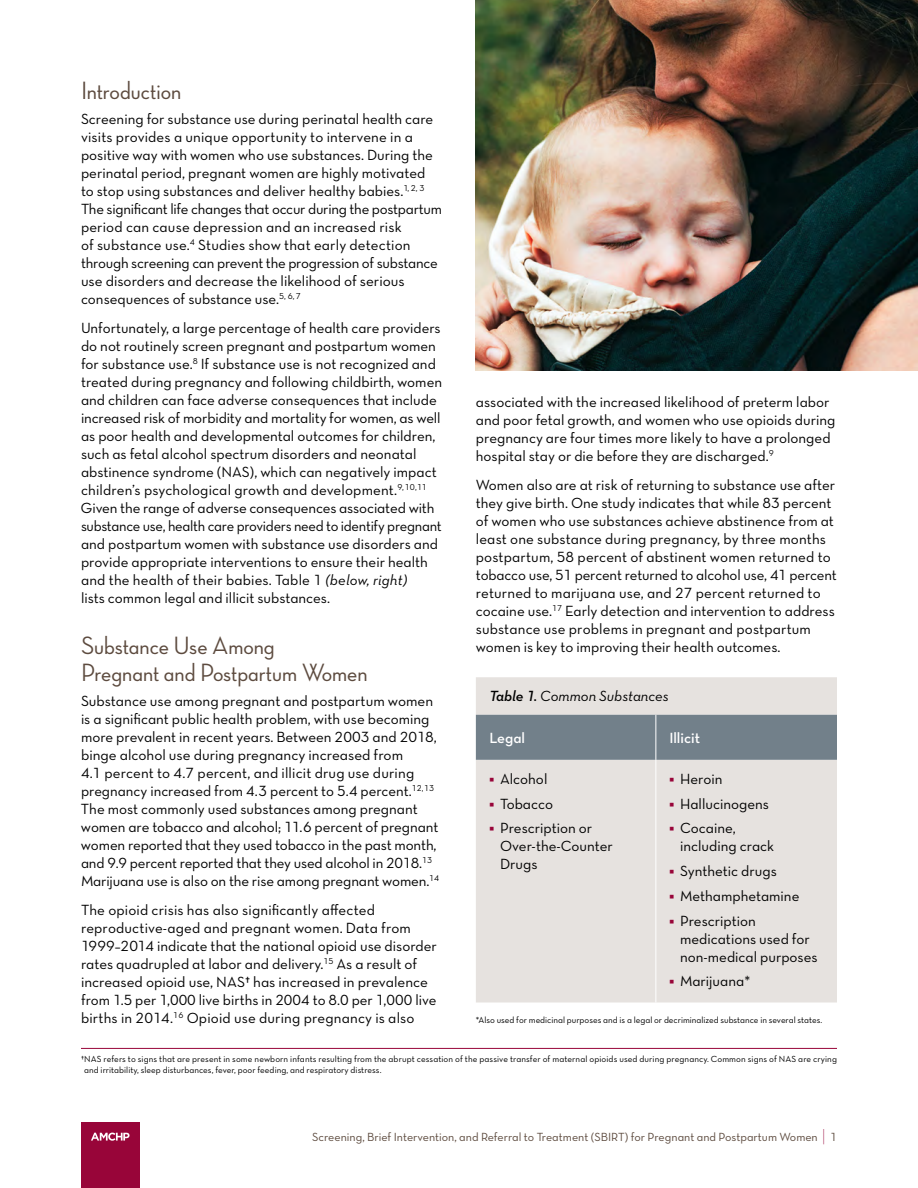
<style>
.page{position:relative;width:918px;height:1188px;background:#fff}
.page>*{position:absolute;margin:0;border:0;box-sizing:border-box;transform-origin:0 0}
.t1{font:25.5px/27px "Neutra Disp Medium Alt";color:#5d4b3f}
.t2{font:15px/18px "Neutra Text TF Book Alt";color:#000}
.t3{font:15px "Neutra Text TF Book Italic Alt";color:#000}
.t4{font:15px "Neutra Text TF Demi Alt";color:#fff}
.t5{font:12px "Neutra Text TF Book Alt";color:#5d4b3f}
.t6{font:9px/10.8px "Neutra Text TF Book Alt";letter-spacing:.005em;color:#000}
.s1{font-family:"Neutra Text TF Book Italic Alt"}
.s2{font-family:"Neutra Text TF Demi Italic Alt"}
.s3{color:#980539}
.s4{font-family:"Neutra Text TF Light Alt";font-size:18px;color:#980539}
</style>
<div class="page">
<div style="left:81px;top:1123px;width:58px;height:65px;background:#980539"></div>
<svg style="left:91px;top:1133px;width:39px;height:8px"></svg>
<hr style="left:81px;top:1048px;width:756px;height:1px;background:#980539">
<div style="left:476px;top:677px;width:361px;height:326px;background:#e6e2df"></div>
<div style="left:476px;top:715px;width:361px;height:45px;background:#72808a"></div>
<hr style="left:655px;top:715px;width:1px;height:45px;background:#fff">
<hr style="left:655px;top:760px;width:1px;height:243px;background:#fff">
<img style="left:476px;top:0;width:442px;height:371px">
<h1 class="t1" style="left:81px;top:77px;width:102px">Introduction</h1>
<p class="t2" style="left:81px;top:110px;width:363px">Screening for substance use during perinatal health care visits provides a unique opportunity to intervene in a positive way with women who use substances. During the perinatal period, pregnant women are highly motivated to stop using substances and deliver healthy babies.<sup>1,</sup> <sup>2,</sup> <sup>3<br></sup>The significant life changes that occur during the postpartum period can cause depression and an increased risk<br>of substance use.<sup>4</sup> Studies show that early detection through screening can prevent the progression of substance use disorders and decrease the likelihood of serious consequences of substance use.<sup>5,</sup> <sup>6,</sup> <sup>7</sup></p>
<p class="t2" style="left:81px;top:319px;width:363px">Unfortunately, a large percentage of health care providers do not routinely screen pregnant and postpartum women for substance use.<sup>8</sup> If substance use is not recognized and treated during pregnancy and following childbirth, women and children can face adverse consequences that include increased risk of morbidity and mortality for women, as well as poor health and developmental outcomes for children, such as fetal alcohol spectrum disorders and neonatal abstinence syndrome (NAS), which can negatively impact children’s psychological growth and development.<sup>9,</sup> <sup>10</sup> <sup>,11<br></sup>Given the range of adverse consequences associated with substance use, health care providers need to identify pregnant and postpartum women with substance use disorders and provide appropriate interventions to ensure their health and the health of their babies. Table 1 <span class="s1">(below, right)<br></span>lists common legal and illicit substances.</p>
<h1 class="t1" style="left:81px;top:632px;width:288px">Substance Use Among<br>Pregnant and Postpartum Women</h1>
<p class="t2" style="left:81px;top:692px;width:360px">Substance use among pregnant and postpartum women is a significant public health problem, with use becoming more prevalent in recent years. Between 2003 and 2018, binge alcohol use during pregnancy increased from<br>4.1 percent to 4.7 percent, and illicit drug use during pregnancy increased from 4.3 percent to 5.4 percent.<sup>12,</sup> <sup>13<br></sup>The most commonly used substances among pregnant women are tobacco and alcohol; 11.6 percent of pregnant women reported that they used tobacco in the past month, and 9.9 percent reported that they used alcohol in 2018.<sup>13<br></sup>Marijuana use is also on the rise among pregnant women.<sup>14</sup></p>
<p class="t2" style="left:81px;top:900px;width:357px">The opioid crisis has also significantly affected reproductive-aged and pregnant women. Data from 1999–2014 indicate that the national opioid use disorder rates quadrupled at labor and delivery.<sup>15</sup> As a result of increased opioid use, NAS† has increased in prevalence from 1.5 per 1,000 live births in 2004 to 8.0 per 1,000 live births in 2014.<sup>16</sup> Opioid use during pregnancy is also</p>
<p class="t2" style="left:476px;top:393px;width:361px">associated with the increased likelihood of preterm labor and poor fetal growth, and women who use opioids during pregnancy are four times more likely to have a prolonged hospital stay or die before they are discharged.<sup>9</sup></p>
<p class="t2" style="left:476px;top:476px;width:363px">Women also are at risk of returning to substance use after they give birth. One study indicates that while 83 percent of women who use substances achieve abstinence from at least one substance during pregnancy, by three months postpartum, 58 percent of abstinent women returned to tobacco use, 51 percent returned to alcohol use, 41 percent returned to marijuana use, and 27 percent returned to cocaine use.<sup>17</sup> Early detection and intervention to address substance use problems in pregnant and postpartum women is key to improving their health outcomes.</p>
<p class="t3" style="left:489px;top:687px;width:181px"><span class="s2">Table 1.</span> Common Substances</p>
<p class="t4" style="left:489px;top:728px;width:37px">Legal</p>
<p class="t4" style="left:669px;top:728px;width:32px">Illicit</p>
<p class="t2" style="left:489px;top:769px;width:60px"><span class="s3">■</span> Alcohol</p>
<p class="t2" style="left:489px;top:794px;width:65px"><span class="s3">■</span> Tobacco</p>
<p class="t2" style="left:500px;top:819px;width:114px;text-indent:-11px"><span class="s3">■</span> Prescription or<br>Over-the-Counter<br>Drugs</p>
<p class="t2" style="left:669px;top:769px;width:55px"><span class="s3">■</span> Heroin</p>
<p class="t2" style="left:669px;top:794px;width:101px"><span class="s3">■</span> Hallucinogens</p>
<p class="t2" style="left:680px;top:819px;width:96px;text-indent:-11px"><span class="s3">■</span> Cocaine, including crack</p>
<p class="t2" style="left:669px;top:862px;width:109px"><span class="s3">■</span> Synthetic drugs</p>
<p class="t2" style="left:669px;top:886px;width:132px"><span class="s3">■</span> Methamphetamine</p>
<p class="t2" style="left:680px;top:911px;width:139px;text-indent:-11px"><span class="s3">■</span> Prescription medications used for non-medical purposes</p>
<p class="t2" style="left:669px;top:972px;width:82px"><span class="s3">■</span> Marijuana*</p>
<p class="t6" style="left:476px;top:1014px;width:348px">*Also used for medicinal purposes and is a legal or decriminalized substance in several states.</p>
<p class="t6" style="left:84px;top:1054px;width:754px;text-indent:-3px">†NAS refers to signs that are present in some newborn infants resulting from the abrupt cessation of the passive transfer of maternal opioids used during pregnancy. Common signs of NAS are crying and irritability, sleep disturbances, fever, poor feeding, and respiratory distress.</p>
<p class="t5" style="left:312px;top:1129px;width:526px">Screening, Brief Intervention, and Referral to Treatment (SBIRT) for Pregnant and Postpartum Women <span class="s4">|</span> 1</p>
</div>
